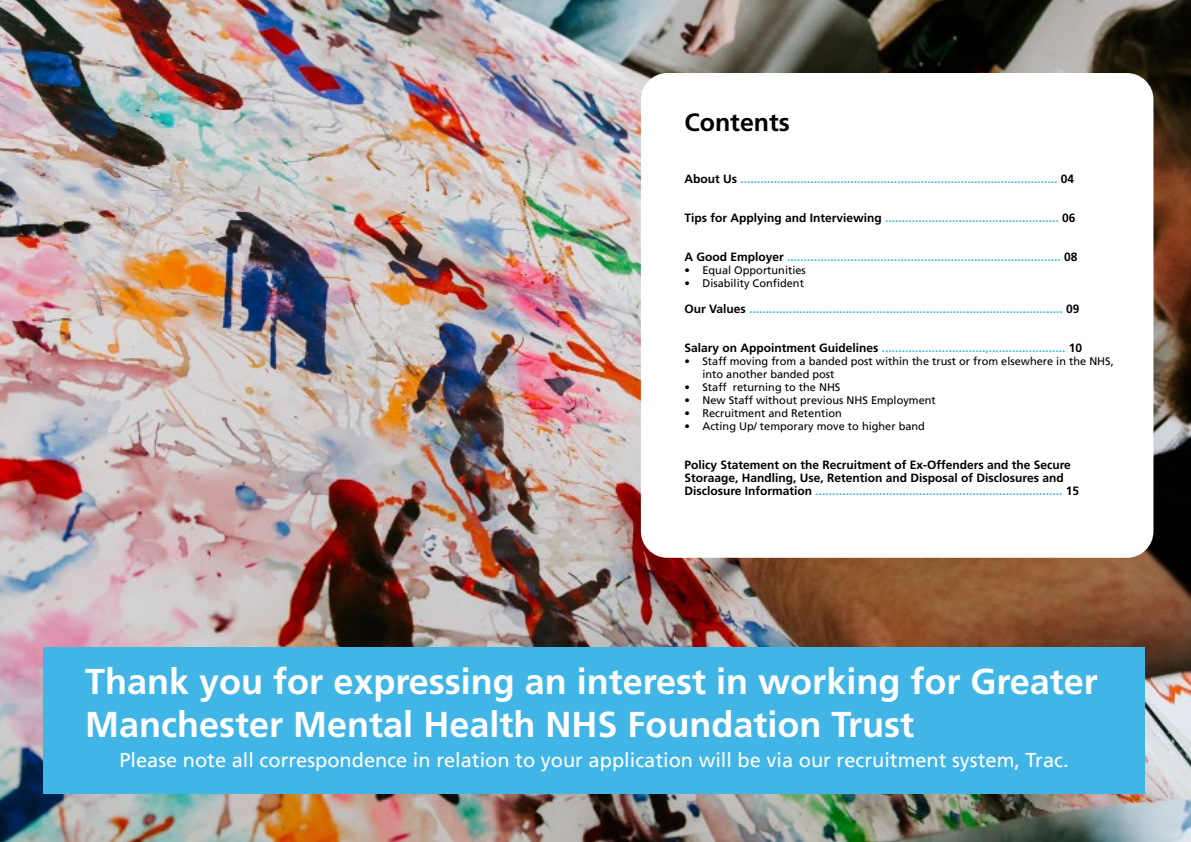
<style>
.page{position:relative;width:1191px;height:842px;background:#fff}
.page>*{position:absolute;margin:0;border:0;box-sizing:border-box;transform-origin:0 0}
.t1{font:700 36px/43.2px "Frutiger LT Pro";color:#fff}
.t2{font:700 25px "Frutiger LT Pro";color:#000}
.t3{font:20px "Frutiger";color:#fff}
.t4{font:700 12px "Frutiger LT Pro";color:#3fb6e5}
.t5{font:700 12px/13px "Frutiger LT Pro";color:#000}
.t6{font:11px/13px "Frutiger";color:#000}
.s1{color:#000}
.s2{color:#3fb6e5}
</style>
<div class="page">
<img style="left:0;top:0;width:1191px;height:842px">
<div style="left:43px;top:647px;width:1101px;height:146px;background:#41b6e6"></div>
<div style="left:642px;top:74px;width:510px;height:483px;background:#fff;border-radius:26px"></div>
<div style="left:641px;top:73px;width:512px;height:485px;border:2px solid #fff;border-radius:26px"></div>
<h2 class="t2" style="left:684px;top:108px;width:107px">Contents</h2>
<p class="t4" style="left:684px;top:172px;width:391px"><span class="s1">About Us</span> ............................................................................................... <span class="s1">04</span></p>
<p class="t4" style="left:684px;top:211px;width:392px"><span class="s1">Tips for Applying and Interviewing</span> .................................................... <span class="s1">06</span></p>
<p class="t4" style="left:684px;top:250px;width:394px"><span class="s1">A Good Employer</span> .................................................................................. <span class="s1">08</span></p>
<p class="t6" style="left:684px;top:264px;width:123px">• Equal Opportunities</p>
<p class="t6" style="left:684px;top:277px;width:121px">• Disability Confident</p>
<p class="t4" style="left:684px;top:302px;width:396px"><span class="s1">Our Values</span> .............................................................................................. <span class="s1">09</span></p>
<p class="t4" style="left:684px;top:341px;width:399px"><span class="s1">Salary on Appointment Guidelines</span> ...............................,....................... <span class="s1">10</span></p>
<p class="t6" style="left:702px;top:355px;width:413px;text-indent:-18px">• Staff moving from a banded post within the trust or from elsewhere in the NHS, into another banded post</p>
<p class="t6" style="left:684px;top:381px;width:157px">• Staff returning to the NHS</p>
<p class="t6" style="left:684px;top:394px;width:253px">• New Staff without previous NHS Employment</p>
<p class="t6" style="left:684px;top:407px;width:159px">• Recruitment and Retention</p>
<p class="t6" style="left:684px;top:420px;width:242px">• Acting Up/ temporary move to higher band</p>
<p class="t5" style="left:684px;top:459px;width:396px">Policy Statement on the Recruitment of Ex-Offenders and the Secure<br>Storaage, Handling, Use, Retention and Disposal of Disclosures and<br>Disclosure Information <span class="s2">..........................................................................</span> 15</p>
<h1 class="t1" style="left:85px;top:660px;width:1014px">Thank you for expressing an interest in working for Greater<br>Manchester Mental Health NHS Foundation Trust</h1>
<h3 class="t3" style="left:119px;top:748px;width:950px">Please note all correspondence in relation to your application will be via our recruitment system, Trac.</h3>
</div>
